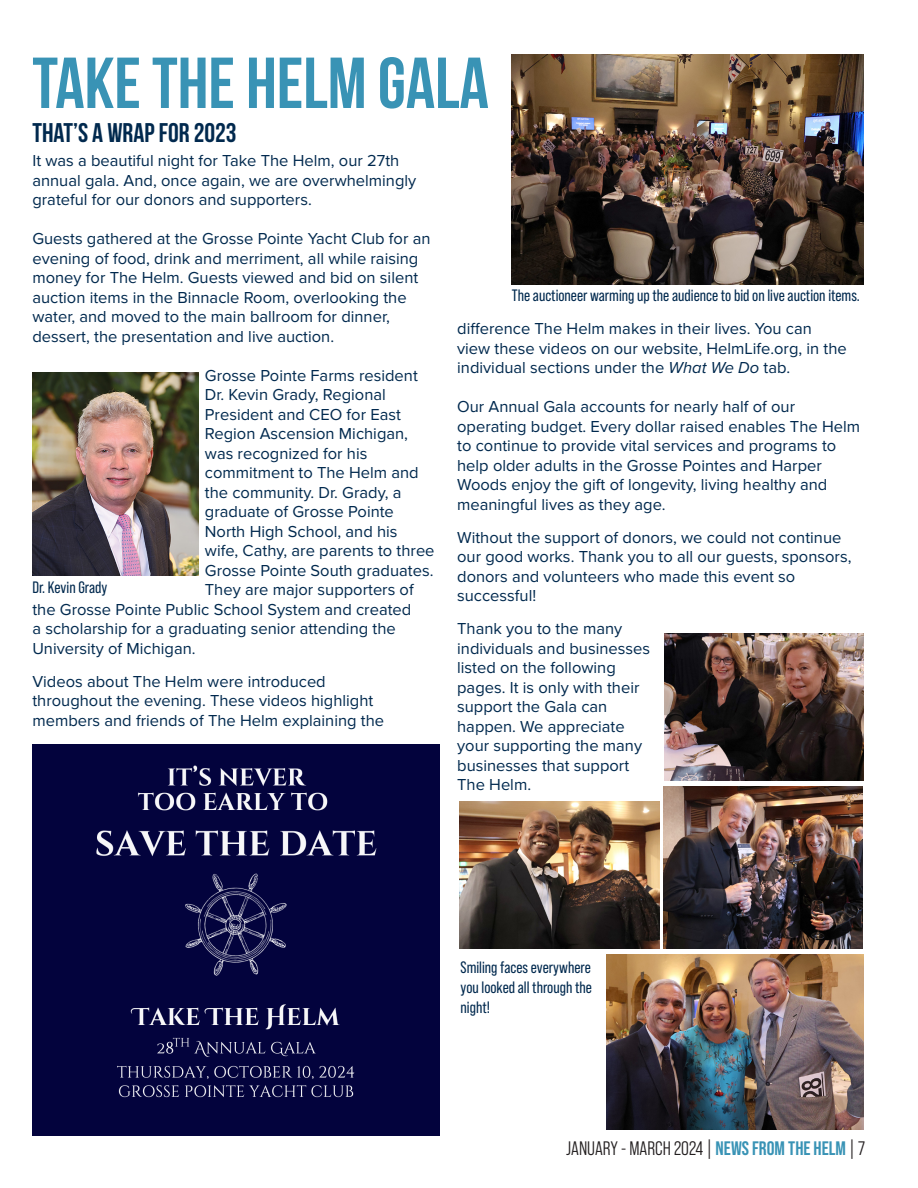
<style>
.page{position:relative;width:918px;height:1188px;background:#fff}
.page>*{position:absolute;margin:0;border:0;box-sizing:border-box;transform-origin:0 0}
.t1{font:72px "Bebas Neue";color:#3993b5}
.quote{font:27px "Bebas Neue";color:#01294e}
.t2{font:19.5px "Bebas Neue Pro Middle";color:#231f20}
.t3{font:16.5px/19.5px "Proxima Nova";color:#01294e}
.quote-2{font:16.5px/19.8px "Bebas Neue Pro";color:#01294e;text-align:justify}
.s1{font-style:italic}
.s2{font-family:"Bebas Neue Pro";font-weight:700;color:#3993b5}
</style>
<div class="page">
<img style="left:512px;top:54px;width:352px;height:230px">
<img style="left:32px;top:373px;width:166px;height:203px">
<img style="left:664px;top:633px;width:200px;height:147px">
<img style="left:459px;top:801px;width:200px;height:147px">
<img style="left:607px;top:955px;width:257px;height:174px">
<img style="left:664px;top:786px;width:198px;height:162px">
<img style="left:32px;top:744px;width:407px;height:392px">
<p class="t1" style="left:32px;top:44px;width:458px">TAKE THE HELM GALA</p>
<p class="quote" style="left:32px;top:118px;width:206px">THAT’S A WRAP FOR 2023</p>
<p class="t3" style="left:32px;top:151px;width:385px">It was a beautiful night for Take The Helm, our 27th annual gala. And, once again, we are overwhelmingly grateful for our donors and supporters.</p>
<p class="t3" style="left:32px;top:229px;width:400px">Guests gathered at the Grosse Pointe Yacht Club for an evening of food, drink and merriment, all while raising money for The Helm. Guests viewed and bid on silent auction items in the Binnacle Room, overlooking the water, and moved to the main ballroom for dinner, dessert, the presentation and live auction.</p>
<p class="t3" style="left:205px;top:366px;width:214px">Grosse Pointe Farms resident</p>
<p class="t3" style="left:205px;top:385px;width:183px">Dr. Kevin Grady, Regional</p>
<p class="t3" style="left:205px;top:405px;width:198px">President and CEO for East</p>
<p class="t3" style="left:205px;top:424px;width:205px">Region Ascension Michigan,</p>
<p class="t3" style="left:205px;top:444px;width:164px">was recognized for his</p>
<p class="t3" style="left:205px;top:463px;width:215px">commitment to The Helm and</p>
<p class="t3" style="left:205px;top:483px;width:198px">the community. Dr. Grady, a</p>
<p class="t3" style="left:205px;top:502px;width:191px">graduate of Grosse Pointe</p>
<p class="t3" style="left:205px;top:522px;width:194px">North High School, and his</p>
<p class="t3" style="left:205px;top:541px;width:231px">wife, Cathy, are parents to three</p>
<p class="t3" style="left:205px;top:561px;width:230px">Grosse Pointe South graduates.</p>
<p class="t3" style="left:205px;top:580px;width:210px">They are major supporters of</p>
<p class="t3" style="left:32px;top:600px;width:380px">the Grosse Pointe Public School System and created</p>
<p class="t3" style="left:32px;top:619px;width:365px">a scholarship for a graduating senior attending the</p>
<p class="t3" style="left:32px;top:639px;width:165px">University of Michigan.</p>
<p class="t3" style="left:32px;top:672px;width:353px">Videos about The Helm were introduced throughout the evening. These videos highlight members and friends of The Helm explaining the</p>
<p class="quote-2" style="left:32px;top:577px;width:76px">Dr. Kevin Grady</p>
<p class="quote-2" style="left:512px;top:285px;width:350px">The auctioneer warming up the audience to bid on live auction items.</p>
<p class="t3" style="left:457px;top:319px;width:391px">difference The Helm makes in their lives. You can view these videos on our website, HelmLife.org, in the individual sections under the <span class="s1">What We Do</span> tab.</p>
<p class="t3" style="left:457px;top:397px;width:404px">Our Annual Gala accounts for nearly half of our operating budget. Every dollar raised enables The Helm to continue to provide vital services and programs to help older adults in the Grosse Pointes and Harper Woods enjoy the gift of longevity, living healthy and meaningful lives as they age.</p>
<p class="t3" style="left:457px;top:528px;width:396px">Without the support of donors, we could not continue our good works. Thank you to all our guests, sponsors, donors and volunteers who made this event so successful!</p>
<p class="t3" style="left:457px;top:619px;width:194px">Thank you to the many individuals and businesses listed on the following pages. It is only with their support the Gala can happen. We appreciate your supporting the many businesses that support<br>The Helm.</p>
<p class="quote-2" style="left:461px;top:958px;width:133px">Smiling faces everywhere you looked all through the night!</p>
<p class="t2" style="left:566px;top:1137px;width:301px">JANUARY - MARCH 2024 | <span class="s2">NEWS FROM THE HELM</span> | 7</p>
</div>
